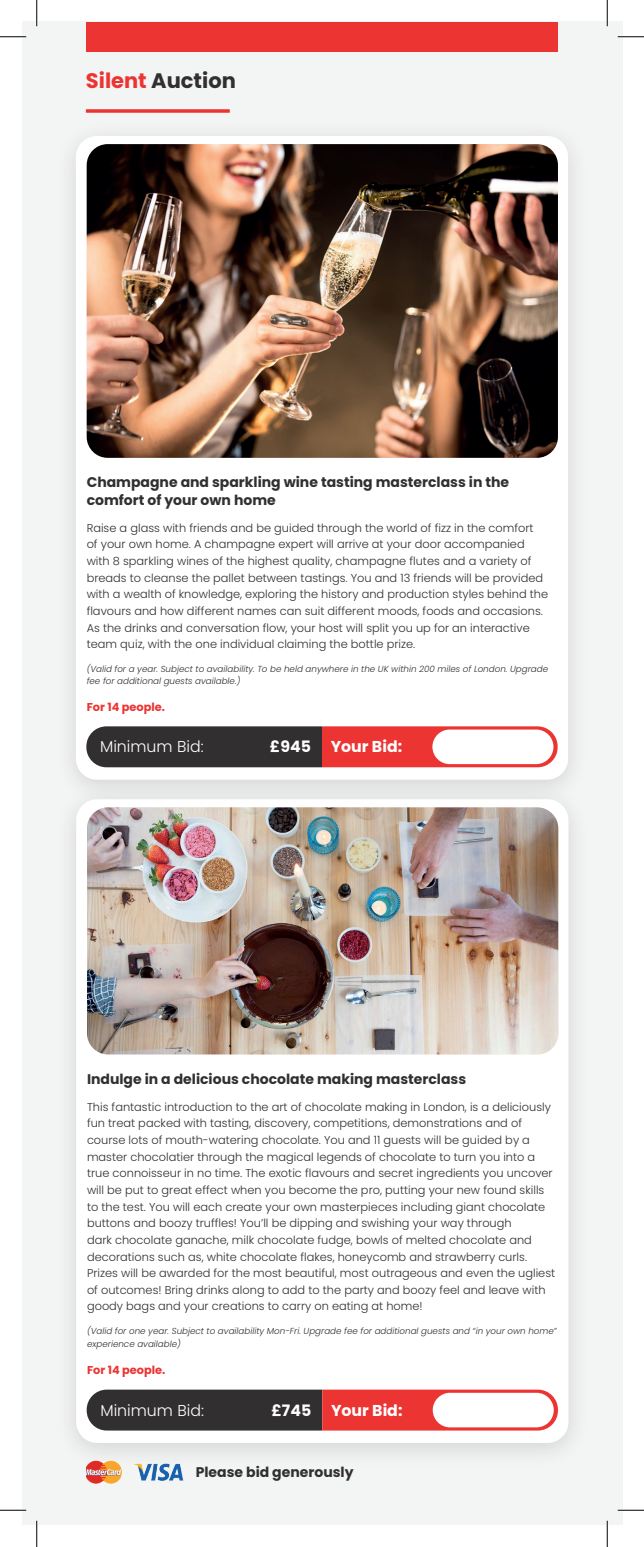
<style>
.page{position:relative;width:644px;height:1547px;background:#fff}
.page>*{position:absolute;margin:0;border:0;box-sizing:border-box;transform-origin:0 0}
.t1{font:700 21px "Poppins";color:#312f30}
.t2{font:700 15.75px "Poppins";color:#fff}
.t3{font:300 15.75px "Poppins";color:#fff}
.t4{font:700 14px/17.5px "Poppins";color:#312f30}
.t5{font:300 11.38px/16.6px "Poppins";color:#312f30}
.t6{font:700 11.38px "Poppins";color:#ec3432}
.t7{font:italic 300 8.75px/12.2px "Poppins";color:#312f30}
.s1{color:#ec3432}
</style>
<div class="page">
<div style="left:22px;top:22px;width:600px;height:1503px;background:#f3f4f4"></div>
<svg style="left:86px;top:109px;width:144px;height:4px"></svg>
<div style="left:54px;top:119px;width:536px;height:688px;background:#eff0f0"></div>
<div style="left:76px;top:136px;width:492px;height:644px;background:#fff;border-radius:21px"></div>
<img style="left:87px;top:144px;width:471px;height:314px">
<svg style="left:86px;top:726px;width:472px;height:41px;background:#7a3838"></svg>
<div style="left:432px;top:729px;width:121px;height:35px;background:#fff;border-radius:17px"></div>
<div style="left:54px;top:782px;width:537px;height:688px;background:#edeeee"></div>
<div style="left:76px;top:799px;width:492px;height:644px;background:#fff;border-radius:21px"></div>
<img style="left:87px;top:807px;width:471px;height:247px">
<svg style="left:87px;top:1389px;width:471px;height:41px;background:#7b3a39"></svg>
<div style="left:433px;top:1393px;width:121px;height:34px;background:#fff;border-radius:17px"></div>
<img style="left:86px;top:1460px;width:35px;height:23px">
<img style="left:134px;top:1464px;width:49px;height:16px">
<div style="left:86px;top:22px;width:472px;height:30px;background:#ec3432"></div>
<hr style="left:0;top:36px;width:26px;height:2px;background:#fff">
<hr style="left:618px;top:36px;width:26px;height:2px;background:#fff">
<hr style="left:0;top:1509px;width:26px;height:2px;background:#fff">
<hr style="left:618px;top:1509px;width:26px;height:2px;background:#fff">
<hr style="left:36px;top:0;width:2px;height:26px;background:#fff">
<hr style="left:36px;top:1521px;width:2px;height:26px;background:#fff">
<hr style="left:606px;top:0;width:2px;height:26px;background:#fff">
<hr style="left:606px;top:1521px;width:2px;height:26px;background:#fff">
<svg style="left:0;top:36px;width:26px;height:1px"></svg>
<svg style="left:618px;top:36px;width:26px;height:1px"></svg>
<svg style="left:0;top:1510px;width:26px;height:1px"></svg>
<svg style="left:618px;top:1510px;width:26px;height:1px"></svg>
<svg style="left:36px;top:0;width:1px;height:26px"></svg>
<svg style="left:36px;top:1521px;width:1px;height:26px"></svg>
<svg style="left:607px;top:0;width:1px;height:26px"></svg>
<svg style="left:607px;top:1521px;width:1px;height:26px"></svg>
<h1 class="t1" style="left:86px;top:69px;width:151px"><span class="s1">Silent</span> Auction</h1>
<p class="t4" style="left:87px;top:474px;width:424px">Champagne and sparkling wine tasting masterclass in the comfort of your own home</p>
<p class="t5" style="left:87px;top:519px;width:463px">Raise a glass with friends and be guided through the world of fizz in the comfort<br>of your own home. A champagne expert will arrive at your door accompanied with 8 sparkling wines of the highest quality, champagne flutes and a variety of breads to cleanse the pallet between tastings. You and 13 friends will be provided with a wealth of knowledge, exploring the history and production styles behind the flavours and how different names can suit different moods, foods and occasions.<br>As the drinks and conversation flow, your host will split you up for an interactive team quiz, with the one individual claiming the bottle prize.</p>
<p class="t7" style="left:87px;top:663px;width:463px">(Valid for a year. Subject to availability. To be held anywhere in the UK within 200 miles of London. Upgrade fee for additional guests available.)</p>
<p class="t6" style="left:87px;top:701px;width:80px">For 14 people.</p>
<h2 class="t3" style="left:100px;top:738px;width:105px">Minimum Bid:</h2>
<h2 class="t2" style="left:270px;top:738px;width:43px">£945</h2>
<h2 class="t2" style="left:331px;top:738px;width:73px">Your Bid:</h2>
<p class="t4" style="left:87px;top:1070px;width:381px">Indulge in a delicious chocolate making masterclass</p>
<p class="t5" style="left:87px;top:1098px;width:470px">This fantastic introduction to the art of chocolate making in London, is a deliciously fun treat packed with tasting, discovery, competitions, demonstrations and of course lots of mouth-watering chocolate. You and 11 guests will be guided by a master chocolatier through the magical legends of chocolate to turn you into a true connoisseur in no time. The exotic flavours and secret ingredients you uncover will be put to great effect when you become the pro, putting your new found skills to the test. You will each create your own masterpieces including giant chocolate buttons and boozy truffles! You’ll be dipping and swishing your way through<br>dark chocolate ganache, milk chocolate fudge, bowls of melted chocolate and decorations such as, white chocolate flakes, honeycomb and strawberry curls.<br>Prizes will be awarded for the most beautiful, most outrageous and even the ugliest of outcomes! Bring drinks along to add to the party and boozy feel and leave with goody bags and your creations to carry on eating at home!</p>
<p class="t7" style="left:87px;top:1325px;width:471px">(Valid for one year. Subject to availability Mon-Fri. Upgrade fee for additional guests and “in your own home” experience available)</p>
<p class="t6" style="left:87px;top:1363px;width:80px">For 14 people.</p>
<h2 class="t3" style="left:100px;top:1401px;width:105px">Minimum Bid:</h2>
<h2 class="t2" style="left:272px;top:1401px;width:41px">£745</h2>
<h2 class="t2" style="left:331px;top:1401px;width:73px">Your Bid:</h2>
<p class="t4" style="left:196px;top:1463px;width:159px">Please bid generously</p>
</div>
